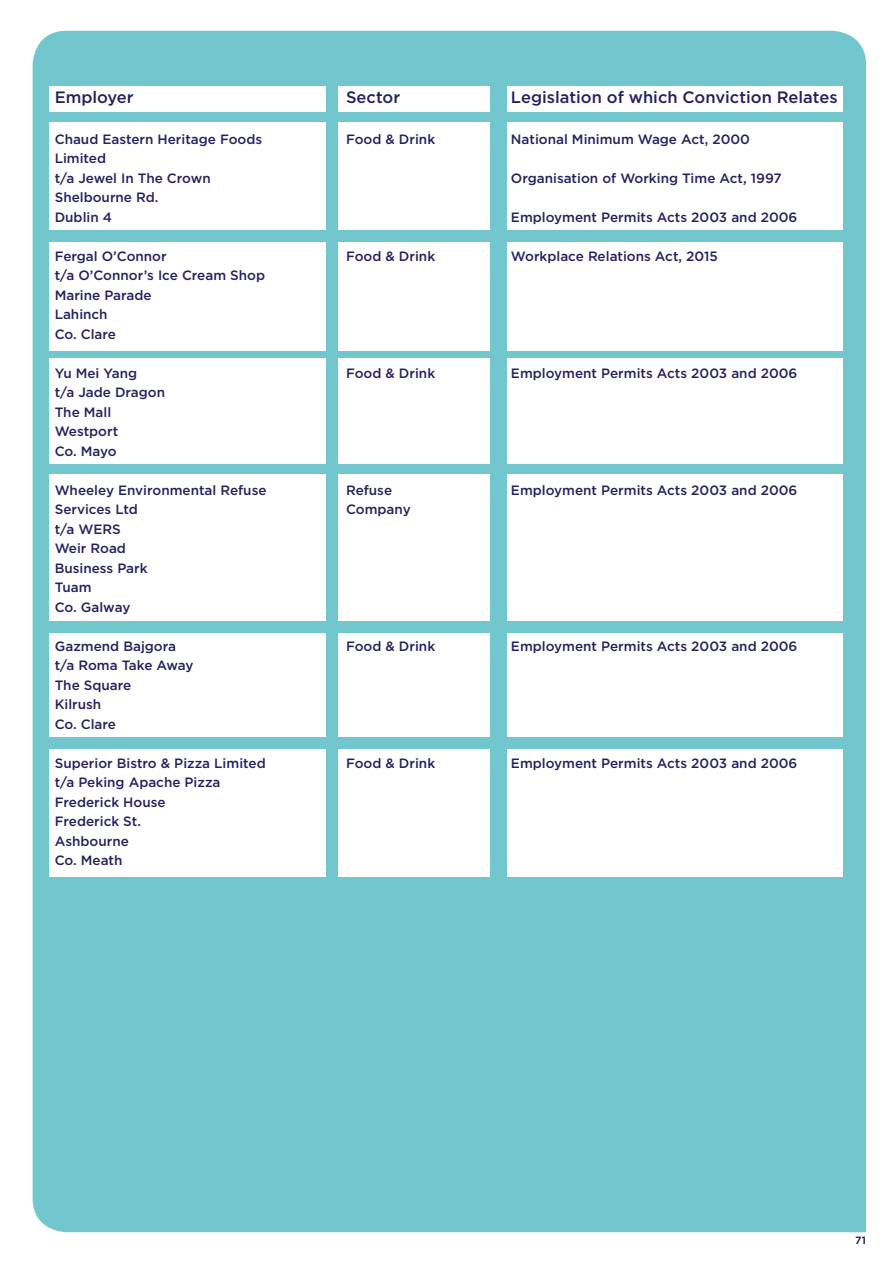
<style>
.page{position:relative;width:893px;height:1263px;background:#fff}
.page>*{position:absolute;margin:0;border:0;box-sizing:border-box;transform-origin:0 0}
.t1{font:500 16.5px "Gotham";color:#252161}
.t2{font:500 13.5px/19.5px "Gotham";color:#252161}
.t3{font:500 13.5px "Gotham";letter-spacing:-.02em;color:#252161}
.t4{font:500 10.5px "Gotham";color:#04104a}
</style>
<div class="page">
<div style="left:33px;top:31px;width:833px;height:1201px;background:#72c7cf"></div>
<div style="left:507px;top:242px;width:336px;height:109px;background:#fff"></div>
<div style="left:338px;top:242px;width:152px;height:109px;background:#fff"></div>
<div style="left:49px;top:242px;width:276px;height:109px;background:#fff"></div>
<div style="left:507px;top:87px;width:336px;height:25px;background:#fff"></div>
<div style="left:507px;top:122px;width:336px;height:108px;background:#fff"></div>
<div style="left:507px;top:358px;width:336px;height:105px;background:#fff"></div>
<div style="left:507px;top:474px;width:336px;height:147px;background:#fff"></div>
<div style="left:507px;top:634px;width:336px;height:103px;background:#fff"></div>
<div style="left:507px;top:749px;width:336px;height:128px;background:#fff"></div>
<div style="left:338px;top:87px;width:152px;height:25px;background:#fff"></div>
<div style="left:338px;top:122px;width:152px;height:108px;background:#fff"></div>
<div style="left:338px;top:358px;width:152px;height:105px;background:#fff"></div>
<div style="left:338px;top:474px;width:152px;height:147px;background:#fff"></div>
<div style="left:338px;top:634px;width:152px;height:103px;background:#fff"></div>
<div style="left:338px;top:749px;width:152px;height:128px;background:#fff"></div>
<div style="left:49px;top:87px;width:276px;height:25px;background:#fff"></div>
<div style="left:49px;top:122px;width:276px;height:108px;background:#fff"></div>
<div style="left:49px;top:358px;width:276px;height:105px;background:#fff"></div>
<div style="left:49px;top:474px;width:276px;height:147px;background:#fff"></div>
<div style="left:49px;top:634px;width:276px;height:103px;background:#fff"></div>
<div style="left:49px;top:749px;width:276px;height:128px;background:#fff"></div>
<p class="t1" style="left:55px;top:87px;width:80px">Employer</p>
<p class="t1" style="left:346px;top:87px;width:56px">Sector</p>
<p class="t1" style="left:511px;top:87px;width:328px">Legislation of which Conviction Relates</p>
<p class="t2" style="left:55px;top:129px;width:209px">Chaud Eastern Heritage Foods<br>Limited</p>
<p class="t2" style="left:55px;top:168px;width:158px">t/a Jewel In The Crown</p>
<p class="t2" style="left:55px;top:187px;width:105px">Shelbourne Rd.</p>
<p class="t2" style="left:55px;top:207px;width:59px">Dublin 4</p>
<p class="t2" style="left:55px;top:246px;width:114px">Fergal O’Connor</p>
<p class="t2" style="left:55px;top:265px;width:212px">t/a O’Connor’s Ice Cream Shop</p>
<p class="t2" style="left:55px;top:285px;width:98px">Marine Parade</p>
<p class="t2" style="left:55px;top:304px;width:54px">Lahinch</p>
<p class="t2" style="left:55px;top:324px;width:63px">Co. Clare</p>
<p class="t2" style="left:55px;top:363px;width:84px">Yu Mei Yang</p>
<p class="t2" style="left:55px;top:382px;width:112px">t/a Jade Dragon</p>
<p class="t2" style="left:55px;top:402px;width:58px">The Mall</p>
<p class="t2" style="left:55px;top:421px;width:65px">Westport</p>
<p class="t2" style="left:55px;top:441px;width:63px">Co. Mayo</p>
<p class="t2" style="left:55px;top:480px;width:213px">Wheeley Environmental Refuse<br>Services Ltd</p>
<p class="t2" style="left:55px;top:519px;width:68px">t/a WERS</p>
<p class="t2" style="left:55px;top:538px;width:73px">Weir Road</p>
<p class="t2" style="left:55px;top:558px;width:94px">Business Park</p>
<p class="t2" style="left:55px;top:577px;width:38px">Tuam</p>
<p class="t2" style="left:55px;top:597px;width:77px">Co. Galway</p>
<p class="t2" style="left:55px;top:636px;width:123px">Gazmend Bajgora</p>
<p class="t3" style="left:55px;top:656px;width:140px">t/a Roma Take Away</p>
<p class="t2" style="left:55px;top:675px;width:78px">The Square</p>
<p class="t2" style="left:55px;top:694px;width:48px">Kilrush</p>
<p class="t2" style="left:55px;top:714px;width:63px">Co. Clare</p>
<p class="t2" style="left:55px;top:753px;width:213px">Superior Bistro &amp; Pizza Limited</p>
<p class="t2" style="left:55px;top:772px;width:167px">t/a Peking Apache Pizza</p>
<p class="t2" style="left:55px;top:792px;width:112px">Frederick House</p>
<p class="t2" style="left:55px;top:811px;width:88px">Frederick St.</p>
<p class="t2" style="left:55px;top:831px;width:76px">Ashbourne</p>
<p class="t2" style="left:55px;top:850px;width:69px">Co. Meath</p>
<p class="t2" style="left:346px;top:129px;width:91px">Food &amp; Drink</p>
<p class="t2" style="left:511px;top:129px;width:241px">National Minimum Wage Act, 2000</p>
<p class="t2" style="left:511px;top:168px;width:272px">Organisation of Working Time Act, 1997</p>
<p class="t2" style="left:511px;top:207px;width:288px">Employment Permits Acts 2003 and 2006</p>
<p class="t2" style="left:511px;top:246px;width:208px">Workplace Relations Act, 2015</p>
<p class="t2" style="left:346px;top:246px;width:91px">Food &amp; Drink</p>
<p class="t2" style="left:346px;top:363px;width:91px">Food &amp; Drink</p>
<p class="t2" style="left:511px;top:363px;width:288px">Employment Permits Acts 2003 and 2006</p>
<p class="t2" style="left:346px;top:480px;width:66px">Refuse<br>Company</p>
<p class="t2" style="left:511px;top:480px;width:288px">Employment Permits Acts 2003 and 2006</p>
<p class="t2" style="left:346px;top:636px;width:91px">Food &amp; Drink</p>
<p class="t2" style="left:511px;top:636px;width:288px">Employment Permits Acts 2003 and 2006</p>
<p class="t2" style="left:346px;top:753px;width:91px">Food &amp; Drink</p>
<p class="t2" style="left:511px;top:753px;width:288px">Employment Permits Acts 2003 and 2006</p>
<p class="t4" style="left:855px;top:1233px;width:12px">71</p>
</div>
